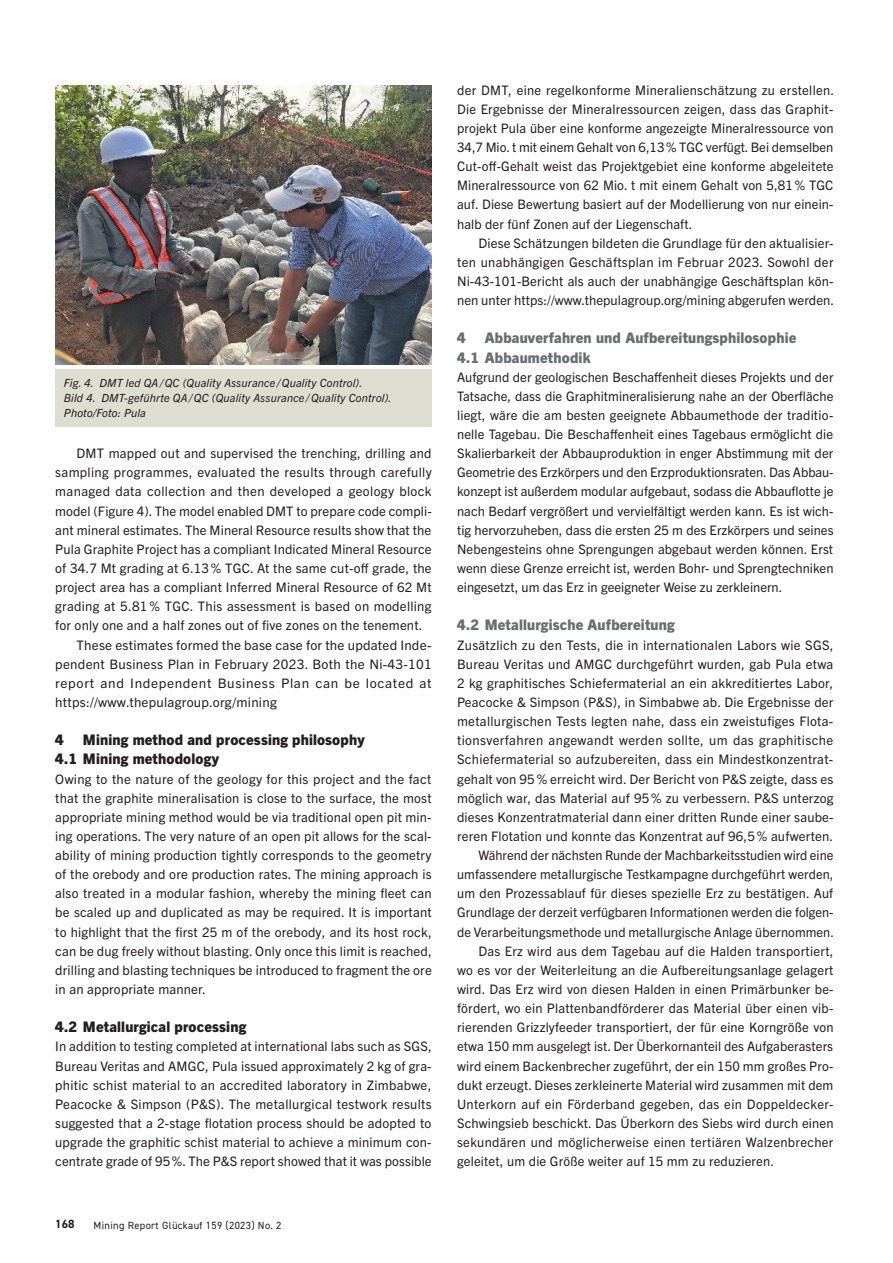
<style>
.page{position:relative;width:893px;height:1263px;background:#fff}
.page>*{position:absolute;margin:0;border:0;box-sizing:border-box;transform-origin:0 0}
.t1{font:800 14.7px/19.2px "Trade Gothic Next LT Pro";letter-spacing:.01em;color:#6c6d70}
.t2{font:800 14.7px/19.2px "Trade Gothic Next LT Pro";letter-spacing:.01em;color:#231f20}
.t3{font:13.2px/19.2px "Trade Gothic Next LT Pro";letter-spacing:.01em;color:#231f20;text-align:justify}
.t4{font:13.2px "Trade Gothic Next LT Pro";letter-spacing:.03em;color:#231f20}
.t5{font:13.2px "Trade Gothic Next LT Pro";letter-spacing:.045em;color:#231f20;scale:1.04 1}
.t6{font:700 12px "DIN2014";color:#231f20}
.t7{font:italic 11.25px/15px "Trade Gothic Next LT Pro";letter-spacing:.01em;color:#231f20}
.t8{font:10.5px "DIN2014";letter-spacing:.03em;color:#231f20}
</style>
<div class="page">
<div style="left:55px;top:369px;width:377px;height:58px;background:#deddd1"></div>
<img style="left:55px;top:85px;width:377px;height:280px">
<p class="t7" style="left:64px;top:375px;width:329px">Fig. 4. DMT led QA/QC (Quality Assurance /Quality Control).<br>Bild 4. DMT-geführte QA/QC (Quality Assurance /Quality Control).<br>Photo/Foto: Pula</p>
<p class="t3" style="left:77px;top:443px;width:357px">DMT mapped out and supervised the trenching, drilling and</p>
<p class="t3" style="left:55px;top:462px;width:378px">sampling programmes, evaluated the results through carefully</p>
<p class="t4" style="left:55px;top:482px;width:378px">managed data collection and then developed a geology block</p>
<p class="t3" style="left:55px;top:500px;width:378px">model (Figure 4). The model enabled DMT to prepare code compli-</p>
<p class="t3" style="left:55px;top:519px;width:378px">ant mineral estimates. The Mineral Resource results show that the</p>
<p class="t3" style="left:55px;top:539px;width:378px">Pula Graphite Project has a compliant Indicated Mineral Resource</p>
<p class="t3" style="left:55px;top:558px;width:378px">of 34.7 Mt grading at 6.13 % TGC. At the same cut-off grade, the</p>
<p class="t3" style="left:55px;top:577px;width:378px">project area has a compliant Inferred Mineral Resource of 62 Mt</p>
<p class="t3" style="left:55px;top:596px;width:378px">grading at 5.81 % TGC. This assessment is based on modelling</p>
<p class="t3" style="left:55px;top:615px;width:369px">for only one and a half zones out of five zones on the tenement.</p>
<p class="t3" style="left:77px;top:634px;width:357px">These estimates formed the base case for the updated Inde-</p>
<p class="t3" style="left:55px;top:653px;width:378px">pendent Business Plan in February 2023. Both the Ni-43-101</p>
<p class="t5" style="left:55px;top:674px;width:363px">report and Independent Business Plan can be located at</p>
<p class="t3" style="left:55px;top:692px;width:223px">https://www.thepulagroup.org/mining</p>
<p class="t2" style="left:55px;top:729px;width:10px">4</p>
<p class="t2" style="left:55px;top:729px;width:311px;text-indent:28px">Mining method and processing philosophy<br>4.1 Mining methodology</p>
<p class="t3" style="left:55px;top:768px;width:378px">Owing to the nature of the geology for this project and the fact that the graphite mineralisation is close to the surface, the most appropriate mining method would be via traditional open pit min&shy;ing operations. The very nature of an open pit allows for the scal&shy;ability of mining production tightly corresponds to the geometry of the orebody and ore production rates. The mining approach is also treated in a modular fashion, whereby the mining fleet can be scaled up and duplicated as may be required. It is important to highlight that the first 25 m of the orebody, and its host rock, can be dug freely without blasting. Only once this limit is reached, drilling and blasting techniques be introduced to fragment the ore in an appropriate manner.</p>
<p class="t2" style="left:55px;top:1016px;width:192px">4.2 Metallurgical processing</p>
<p class="t3" style="left:55px;top:1036px;width:378px">In addition to testing completed at international labs such as SGS, Bureau Veritas and AMGC, Pula issued approximately 2 kg of gra&shy;phitic schist material to an accredited laboratory in Zimbabwe, Peacocke &amp; Simpson (P&amp;S). The metallurgical testwork results suggested that a 2-stage flotation process should be adopted to upgrade the graphitic schist material to achieve a minimum con&shy;centrate grade of 95%. The P&amp;S report showed that it was possible</p>
<p class="t6" style="left:55px;top:1216px;width:21px">168</p>
<p class="t8" style="left:94px;top:1218px;width:189px">Mining Report Glückauf 159 (2023) No. 2</p>
<p class="t3" style="left:457px;top:79px;width:378px">der DMT, eine regelkonforme Mineralienschätzung zu erstellen.<br>Die Ergebnisse der Mineralressourcen zeigen, dass das Graphit&shy;projekt Pula über eine konforme angezeigte Mineralressource von 34,7 Mio. t mit einem Gehalt von 6,13% TGC verfügt. Bei demselben Cut-off-Gehalt weist das Projektgebiet eine konforme abgeleitete Mineralressource von 62 Mio. t mit einem Gehalt von 5,81 % TGC auf. Diese Bewertung basiert auf der Modellierung von nur einein&shy;halb der fünf Zonen auf der Liegenschaft.</p>
<p class="t3" style="left:457px;top:232px;width:379px;text-indent:21px">Diese Schätzungen bildeten die Grundlage für den aktualisier&shy;ten unabhängigen Geschäftsplan im Februar 2023. Sowohl der Ni-43-101-Bericht als auch der unabhängige Geschäftsplan kön&shy;nen unter https://www.thepulagroup.org/mining abgerufen werden.</p>
<p class="t1" style="left:457px;top:327px;width:10px">4</p>
<p class="t1" style="left:457px;top:327px;width:341px;text-indent:28px">Abbauverfahren und Aufbereitungsphilosophie<br>4.1 Abbaumethodik</p>
<p class="t3" style="left:457px;top:366px;width:378px">Aufgrund der geologischen Beschaffenheit dieses Projekts und der Tatsache, dass die Graphitmineralisierung nahe an der Oberfläche liegt, wäre die am besten geeignete Abbaumethode der traditio&shy;nelle Tagebau. Die Beschaffenheit eines Tagebaus ermöglicht die Skalierbarkeit der Abbauproduktion in enger Abstimmung mit der Geometrie des Erzkörpers und den Erzproduktionsraten. Das Abbau&shy;konzept ist außerdem modular aufgebaut, sodass die Abbauflotte je nach Bedarf vergrößert und vervielfältigt werden kann. Es ist wich&shy;tig hervorzuheben, dass die ersten 25 m des Erzkörpers und seines Nebengesteins ohne Sprengungen abgebaut werden können. Erst wenn diese Grenze erreicht ist, werden Bohr- und Sprengtechniken eingesetzt, um das Erz in geeigneter Weise zu zerkleinern.</p>
<p class="t1" style="left:457px;top:614px;width:219px">4.2 Metallurgische Aufbereitung</p>
<p class="t3" style="left:457px;top:634px;width:378px">Zusätzlich zu den Tests, die in internationalen Labors wie SGS,</p>
<p class="t3" style="left:457px;top:653px;width:378px">Bureau Veritas und AMGC durchgeführt wurden, gab Pula etwa</p>
<p class="t3" style="left:457px;top:672px;width:378px">2 kg graphitisches Schiefermaterial an ein akkreditiertes Labor,</p>
<p class="t3" style="left:457px;top:692px;width:378px">Peacocke &amp; Simpson (P&amp;S), in Simbabwe ab. Die Ergebnisse der</p>
<p class="t3" style="left:457px;top:711px;width:378px">metallurgischen Tests legten nahe, dass ein zweistufiges Flota-</p>
<p class="t4" style="left:457px;top:731px;width:378px">tionsverfahren angewandt werden sollte, um das graphitische</p>
<p class="t3" style="left:457px;top:749px;width:378px">Schiefermaterial so aufzubereiten, dass ein Mindestkonzentrat-</p>
<p class="t3" style="left:457px;top:768px;width:378px">gehalt von 95 % erreicht wird. Der Bericht von P&amp;S zeigte, dass es</p>
<p class="t3" style="left:457px;top:787px;width:378px">möglich war, das Material auf 95 % zu verbessern. P&amp;S unterzog</p>
<p class="t3" style="left:457px;top:806px;width:378px">dieses Konzentratmaterial dann einer dritten Runde einer saube-</p>
<p class="t3" style="left:457px;top:826px;width:378px">reren Flotation und konnte das Konzentrat auf 96,5 % aufwerten.</p>
<p class="t3" style="left:478px;top:845px;width:356px">Während der nächsten Runde der Machbarkeitsstudien wird eine</p>
<p class="t3" style="left:457px;top:864px;width:378px">umfassendere metallurgische Testkampagne durchgeführt werden,</p>
<p class="t3" style="left:457px;top:883px;width:378px">um den Prozessablauf für dieses spezielle Erz zu bestätigen. Auf</p>
<p class="t3" style="left:457px;top:902px;width:378px">Grundlage der derzeit verfügbaren Informationen werden die folgen-</p>
<p class="t3" style="left:457px;top:921px;width:378px">de Verarbeitungsmethode und metallurgische Anlage übernommen.</p>
<p class="t3" style="left:478px;top:940px;width:357px">Das Erz wird aus dem Tagebau auf die Halden transportiert,</p>
<p class="t3" style="left:457px;top:959px;width:378px">wo es vor der Weiterleitung an die Aufbereitungsanlage gelagert</p>
<p class="t3" style="left:457px;top:979px;width:378px">wird. Das Erz wird von diesen Halden in einen Primärbunker be-</p>
<p class="t3" style="left:457px;top:998px;width:378px">fördert, wo ein Plattenbandförderer das Material über einen vib-</p>
<p class="t3" style="left:457px;top:1017px;width:378px">rierenden Grizzlyfeeder transportiert, der für eine Korngröße von</p>
<p class="t3" style="left:457px;top:1036px;width:377px">etwa 150 mm ausgelegt ist. Der Überkornanteil des Aufgaberasters</p>
<p class="t3" style="left:457px;top:1055px;width:378px">wird einem Backenbrecher zugeführt, der ein 150 mm großes Pro-</p>
<p class="t3" style="left:457px;top:1074px;width:378px">dukt erzeugt. Dieses zerkleinerte Material wird zusammen mit dem</p>
<p class="t3" style="left:457px;top:1093px;width:378px">Unterkorn auf ein Förderband gegeben, das ein Doppeldecker-</p>
<p class="t3" style="left:457px;top:1113px;width:378px">Schwingsieb beschickt. Das Überkorn des Siebs wird durch einen</p>
<p class="t3" style="left:457px;top:1132px;width:378px">sekundären und möglicherweise einen tertiären Walzenbrecher</p>
<p class="t3" style="left:457px;top:1151px;width:318px">geleitet, um die Größe weiter auf 15 mm zu reduzieren.</p>
</div>
